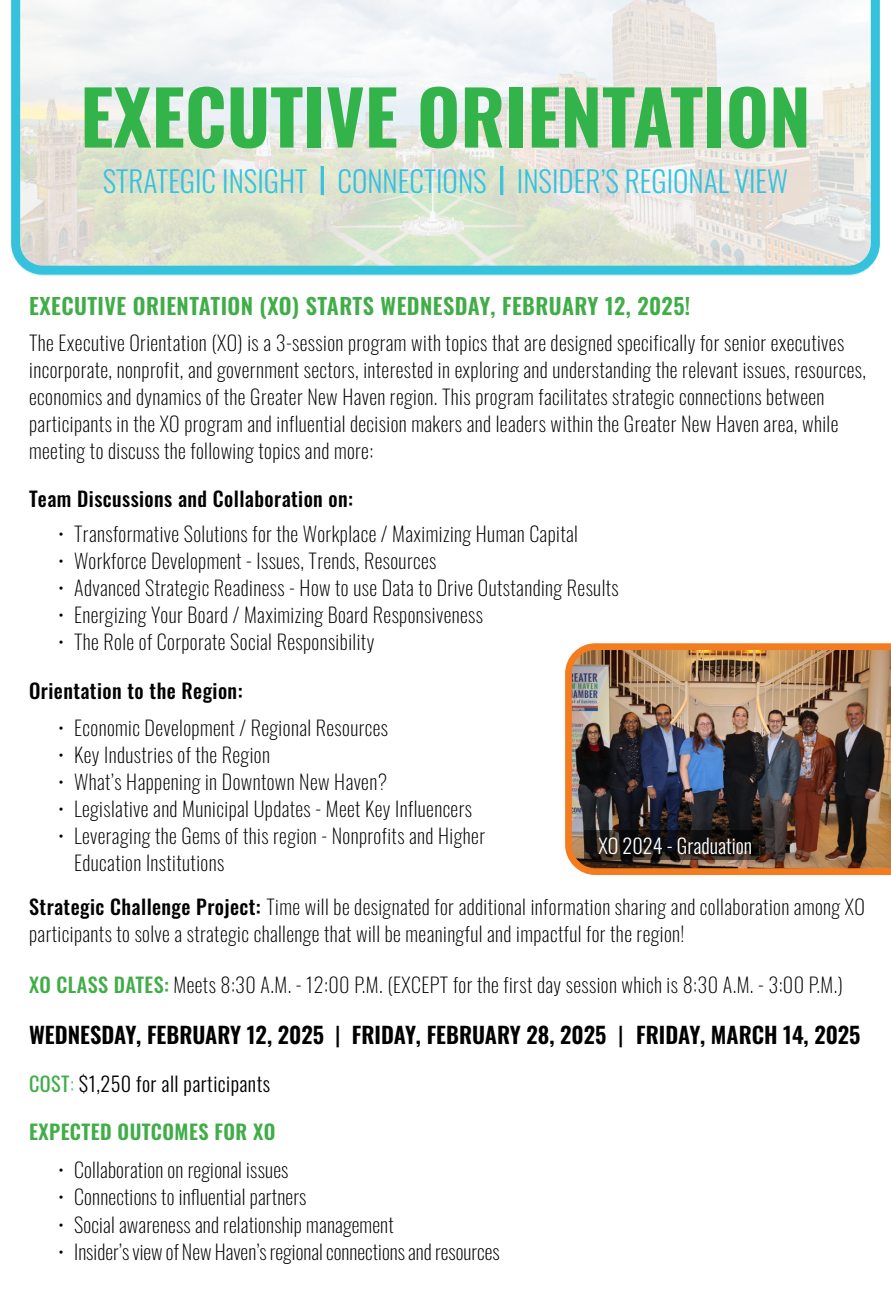
<style>
.page{position:relative;width:891px;height:1296px;background:#fff}
.page>*{position:absolute;margin:0;border:0;box-sizing:border-box;transform-origin:0 0}
.t1{font:700 74.25px "Oswald";color:#32b44a}
.t2{font:300 29.25px "Oswald";color:#35c2dc}
.t3{font:600 22.5px "Oswald";color:#000}
.t4{font:600 22.28px "Oswald";letter-spacing:.02em;color:#41ad49}
.t5{font:200 20.25px/27px "Oswald";letter-spacing:.02em;color:#000}
.t6{font:500 20.25px "Oswald";letter-spacing:.02em;color:#000}
.t7{font:200 20.25px "Oswald";color:#000}
.t8{font:300 20.25px "Oswald";letter-spacing:.02em;color:#000}
.t9{font:600 20.25px "Oswald";letter-spacing:.02em;color:#41ad49}
.t10{font:300 20.25px "Oswald";color:#fff}
.s1{font-weight:500}
.s2{font-weight:500;color:#41ad49}
.s3{font-weight:400}
.s4{font-weight:400;color:#41ad49}
.s5{font-weight:200;color:#41ad49}
</style>
<div class="page">
<svg style="left:11px;top:0;width:869px;height:275px"></svg>
<img style="left:565px;top:643px;width:326px;height:232px">
<svg style="left:584px;top:830px;width:174px;height:30px"></svg>
<h1 class="t1" style="left:80px;top:79px;width:732px">EXECUTIVE ORIENTATION</h1>
<h2 class="t2" style="left:103px;top:155px;width:687px">STRATEGIC INSIGHT | CONNECTIONS | INSIDER’S REGIONAL VIEW</h2>
<p class="t4" style="left:29px;top:295px;width:663px">EXECUTIVE ORIENTATION (XO) STARTS WEDNESDAY, FEBRUARY 12, 2025!</p>
<p class="t5" style="left:29px;top:327px;width:838px">The Executive Orientation (XO) is a 3-session program with topics that are designed specifically for senior executives incorporate, nonprofit, and government sectors, interested in exploring and understanding the relevant issues, resources, economics and dynamics of the Greater New Haven region. This program facilitates strategic connections between participants in the XO program and influential decision makers and leaders within the Greater New Haven area, while meeting to discuss the following topics and more:</p>
<p class="t6" style="left:29px;top:488px;width:325px">Team Discussions and Collaboration on:</p>
<p class="t5" style="left:58px;top:518px;width:521px">• Transformative Solutions for the Workplace / Maximizing Human Capital</p>
<p class="t5" style="left:58px;top:545px;width:379px">• Workforce Development - Issues, Trends, Resources</p>
<p class="t5" style="left:58px;top:572px;width:562px">• Advanced Strategic Readiness - How to use Data to Drive Outstanding Results</p>
<p class="t5" style="left:58px;top:599px;width:426px">• Energizing Your Board / Maximizing Board Responsiveness</p>
<p class="t5" style="left:58px;top:626px;width:317px">• The Role of Corporate Social Responsibility</p>
<p class="t6" style="left:29px;top:680px;width:215px">Orientation to the Region:</p>
<p class="t5" style="left:58px;top:711px;width:331px">• Economic Development / Regional Resources</p>
<p class="t5" style="left:58px;top:738px;width:213px">• Key Industries of the Region</p>
<p class="t5" style="left:58px;top:765px;width:330px">• What’s Happening in Downtown New Haven?</p>
<p class="t5" style="left:58px;top:792px;width:415px">• Legislative and Municipal Updates - Meet Key Influencers</p>
<p class="t5" style="left:74px;top:819px;width:412px;text-indent:-16px">• Leveraging the Gems of this region - Nonprofits and Higher<br>Education Institutions</p>
<p class="t10" style="left:598px;top:828px;width:155px">XO 2024 - Graduation</p>
<p class="t5" style="left:29px;top:891px;width:837px"><span class="s1">Strategic Challenge Project:</span> Time will be designated for additional information sharing and collaboration among XO participants to solve a strategic challenge that will be meaningful and impactful for the region!</p>
<p class="t5" style="left:29px;top:968px;width:815px"><span class="s2">XO CLASS DATES:</span> Meets 8:30 A.M. - 12:00 P.M. (EXCEPT for the first day session which is 8:30 A.M. - 3:00 P.M.)</p>
<p class="t3" style="left:29px;top:1023px;width:833px">WEDNESDAY, FEBRUARY 12, 2025 <span class="s3">|</span> FRIDAY, FEBRUARY 28, 2025 <span class="s3">|</span> FRIDAY, MARCH 14, 2025</p>
<p class="t8" style="left:29px;top:1065px;width:242px"><span class="s4">COST</span><span class="s5">:</span> $1,250 for all participants</p>
<p class="t9" style="left:29px;top:1121px;width:248px">EXPECTED OUTCOMES FOR XO</p>
<p class="t5" style="left:58px;top:1153px;width:232px">• Collaboration on regional issues</p>
<p class="t5" style="left:58px;top:1181px;width:250px">• Connections to influential partners</p>
<p class="t5" style="left:58px;top:1208px;width:337px">• Social awareness and relationship management</p>
<p class="t7" style="left:58px;top:1234px;width:443px">• Insider’s view of New Haven’s regional connections and resources</p>
</div>
